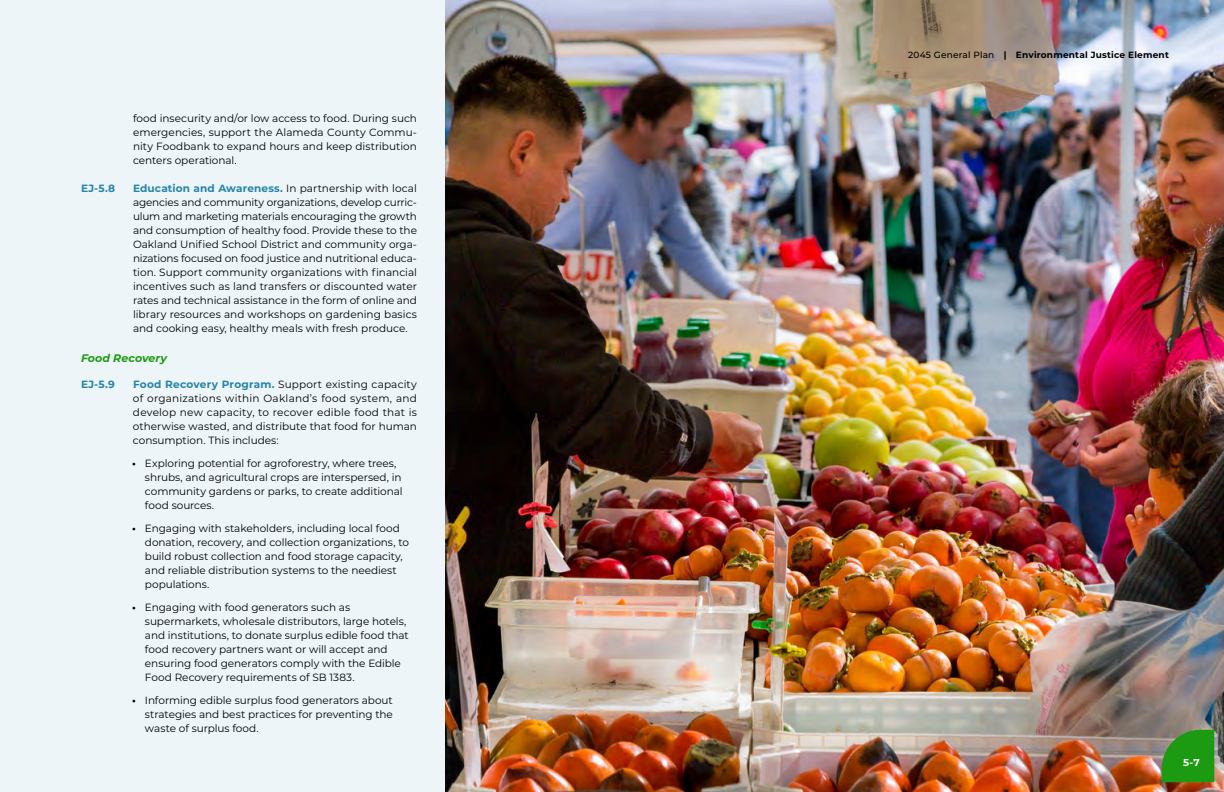
<style>
.page{position:relative;width:1224px;height:792px;background:#fff}
.page>*{position:absolute;margin:0;border:0;box-sizing:border-box;transform-origin:0 0}
.t1{font:italic 700 11px "Montserrat";letter-spacing:.005em;color:#1c9b12}
.Policy{font:10.5px/14px "Montserrat";letter-spacing:-.005em;color:#000;text-align:justify}
.Policy-2{font:700 10.5px "Montserrat";color:#2484aa}
.t2{font:700 10px "Montserrat";color:#fff}
.t3{font:700 9px "Montserrat";letter-spacing:.02em;color:#000}
.s1{font-weight:700;color:#2484aa}
.s2{font-weight:700}
.s3{font-weight:500}
</style>
<div class="page">
<div style="left:0;top:0;width:1165px;height:792px;background:#edf5f8"></div>
<img style="left:445px;top:0;width:779px;height:792px">
<svg style="left:1162px;top:730px;width:52px;height:52px;background:#29981e"></svg>
<p class="Policy" style="left:133px;top:111px;width:286px">food insecurity and/or low access to food. During such emergencies, support the Alameda County Commu&shy;nity Foodbank to expand hours and keep distribution centers operational.</p>
<p class="Policy-2" style="left:81px;top:181px;width:36px">EJ-5.8</p>
<p class="Policy" style="left:133px;top:181px;width:286px"><span class="s1">Education and Awareness.</span> In partnership with local agencies and community organizations, develop curric&shy;ulum and marketing materials encouraging the growth and consumption of healthy food. Provide these to the Oakland Unified School District and community orga&shy;nizations focused on food justice and nutritional educa&shy;tion. Support community organizations with financial incentives such as land transfers or discounted water rates and technical assistance in the form of online and library resources and workshops on gardening basics and cooking easy, healthy meals with fresh produce.</p>
<h4 class="t1" style="left:81px;top:350px;width:88px">Food Recovery</h4>
<p class="Policy-2" style="left:81px;top:377px;width:35px">EJ-5.9</p>
<p class="Policy" style="left:133px;top:377px;width:286px"><span class="s1">Food Recovery Program.</span> Support existing capacity of organizations within Oakland’s food system, and develop new capacity, to recover edible food that is otherwise wasted, and distribute that food for human consumption. This includes:</p>
<p class="Policy" style="left:145px;top:456px;width:259px;text-align:left;text-indent:-13px"><span class="s2">•</span> Exploring potential for agroforestry, where trees, shrubs, and agricultural crops are interspersed, in community gardens or parks, to create additional food sources.</p>
<p class="Policy" style="left:145px;top:521px;width:265px;text-align:left;text-indent:-13px"><span class="s2">•</span> Engaging with stakeholders, including local food donation, recovery, and collection organizations, to build robust collection and food storage capacity, and reliable distribution systems to the neediest populations.</p>
<p class="Policy" style="left:145px;top:600px;width:265px;text-align:left;text-indent:-13px"><span class="s2">•</span> Engaging with food generators such as supermarkets, wholesale distributors, large hotels, and institutions, to donate surplus edible food that food recovery partners want or will accept and ensuring food generators comply with the Edible Food Recovery requirements of SB 1383.</p>
<p class="Policy" style="left:145px;top:693px;width:249px;text-indent:-13px"><span class="s2">•</span> Informing edible surplus food generators about strategies and best practices for preventing the waste of surplus food.</p>
<p class="t3" style="left:908px;top:48px;width:262px"><span class="s3">2045 General Plan</span> | Environmental Justice Element</p>
<p class="t2" style="left:1183px;top:755px;width:18px">5-7</p>
</div>
